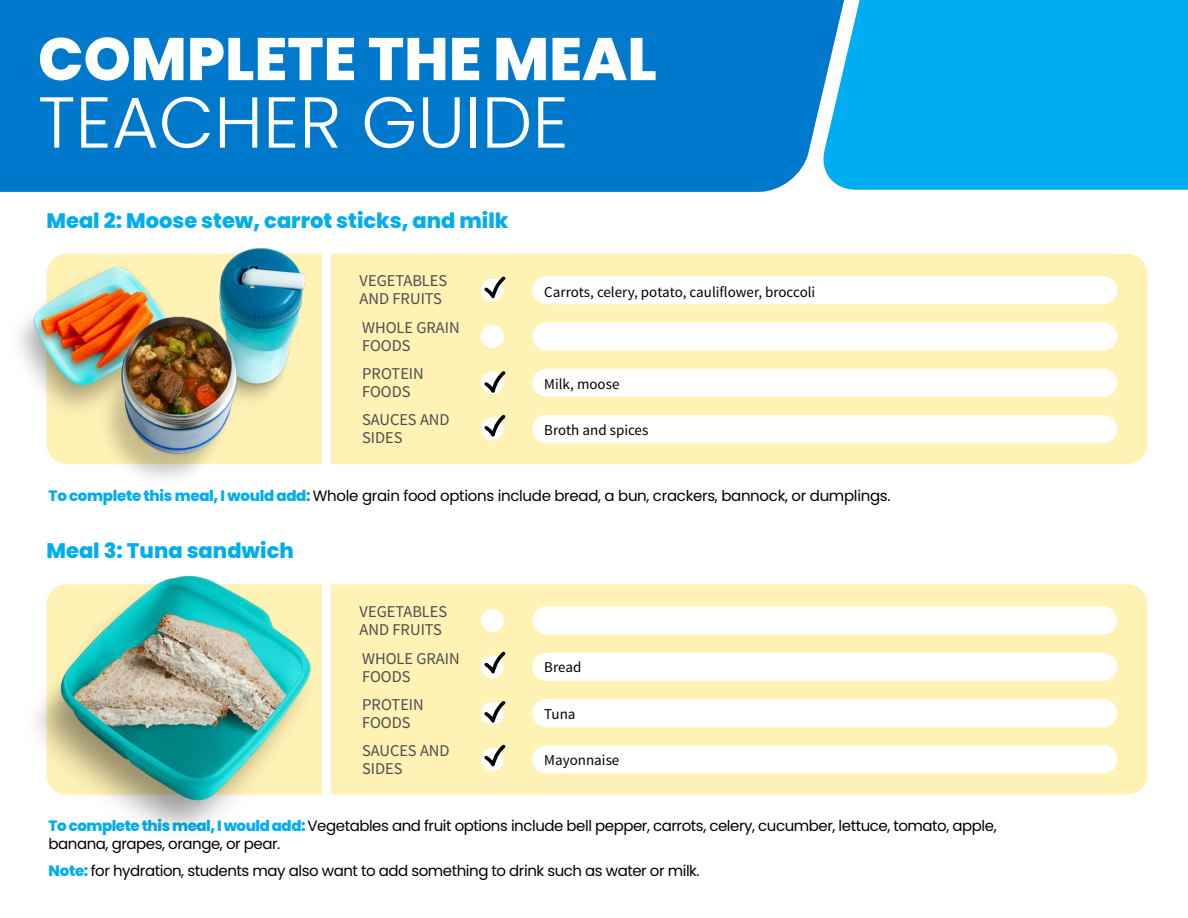
<style>
.page{position:relative;width:1188px;height:918px;background:#fff}
.page>*{position:absolute;margin:0;border:0;box-sizing:border-box;transform-origin:0 0}
.t1{font:300 72px "Poppins";color:#fff}
.t2{font:800 60px "Poppins";color:#fff}
.t3{font:800 21px "Poppins";color:#00adf0}
.t4{font:16.5px/18px "Source Sans Pro";color:#4d4d4f}
.t5{font:15px/18px "Poppins";letter-spacing:-.03em;color:#000}
.t6{font:15px "Source Sans Pro";color:#000}
.s1{font-weight:800;color:#00adf0}
</style>
<div class="page">
<div style="left:0;top:0;width:819px;height:192px;background:#0078cc"></div>
<div style="left:819px;top:0;width:369px;height:190px;background:#00adf0"></div>
<div style="left:46px;top:254px;width:1101px;height:210px;background:#fff2b5;border-radius:20px"></div>
<div style="left:481px;top:279px;width:23px;height:23px;background:#fff;border-radius:50%"></div>
<div style="left:532px;top:276px;width:585px;height:28px;background:#fff;border-radius:14px"></div>
<div style="left:481px;top:325px;width:23px;height:23px;background:#fff;border-radius:50%"></div>
<div style="left:532px;top:322px;width:585px;height:28px;background:#fff;border-radius:14px"></div>
<div style="left:481px;top:371px;width:23px;height:23px;background:#fff;border-radius:50%"></div>
<div style="left:532px;top:369px;width:585px;height:28px;background:#fff;border-radius:14px"></div>
<div style="left:481px;top:418px;width:23px;height:23px;background:#fff;border-radius:50%"></div>
<div style="left:532px;top:415px;width:585px;height:28px;background:#fff;border-radius:14px"></div>
<img style="left:19px;top:247px;width:342px;height:232px">
<svg style="left:483px;top:276px;width:23px;height:26px"></svg>
<svg style="left:483px;top:371px;width:23px;height:24px"></svg>
<svg style="left:483px;top:415px;width:23px;height:26px"></svg>
<div style="left:46px;top:584px;width:1101px;height:211px;background:#fff2b5;border-radius:20px"></div>
<div style="left:481px;top:609px;width:23px;height:23px;background:#fff;border-radius:50%"></div>
<div style="left:532px;top:606px;width:585px;height:29px;background:#fff;border-radius:14px"></div>
<div style="left:481px;top:655px;width:23px;height:23px;background:#fff;border-radius:50%"></div>
<div style="left:532px;top:653px;width:585px;height:28px;background:#fff;border-radius:14px"></div>
<div style="left:481px;top:702px;width:23px;height:23px;background:#fff;border-radius:50%"></div>
<div style="left:532px;top:699px;width:585px;height:28px;background:#fff;border-radius:14px"></div>
<div style="left:481px;top:748px;width:23px;height:23px;background:#fff;border-radius:50%"></div>
<div style="left:532px;top:745px;width:585px;height:29px;background:#fff;border-radius:14px"></div>
<svg style="left:483px;top:651px;width:23px;height:28px"></svg>
<svg style="left:483px;top:701px;width:23px;height:24px"></svg>
<svg style="left:483px;top:744px;width:23px;height:27px"></svg>
<img style="left:37px;top:575px;width:405px;height:257px">
<h2 class="t2" style="left:38px;top:24px;width:620px">COMPLETE THE MEAL</h2>
<h1 class="t1" style="left:38px;top:81px;width:532px">TEACHER GUIDE</h1>
<h3 class="t3" style="left:46px;top:208px;width:463px">Meal 2: Moose stew, carrot sticks, and milk</h3>
<p class="t4" style="left:360px;top:272px;width:89px">VEGETABLES<br>AND FRUITS</p>
<p class="t4" style="left:362px;top:319px;width:99px">WHOLE GRAIN<br>FOODS</p>
<p class="t4" style="left:362px;top:365px;width:63px">PROTEIN<br>FOODS</p>
<p class="t4" style="left:362px;top:411px;width:89px">SAUCES AND<br>SIDES</p>
<p class="t6" style="left:544px;top:282px;width:273px">Carrots, celery, potato, cauliflower, broccoli</p>
<p class="t6" style="left:544px;top:374px;width:77px">Milk, moose</p>
<p class="t6" style="left:544px;top:420px;width:105px">Broth and spices</p>
<p class="t5" style="left:49px;top:487px;width:843px"><span class="s1">To complete this meal, I would add:</span> Whole grain food options include bread, a bun, crackers, bannock, or dumplings.</p>
<h3 class="t3" style="left:46px;top:539px;width:249px">Meal 3: Tuna sandwich</h3>
<p class="t4" style="left:360px;top:603px;width:89px">VEGETABLES<br>AND FRUITS</p>
<p class="t4" style="left:362px;top:650px;width:99px">WHOLE GRAIN<br>FOODS</p>
<p class="t4" style="left:362px;top:696px;width:63px">PROTEIN<br>FOODS</p>
<p class="t4" style="left:362px;top:741px;width:89px">SAUCES AND<br>SIDES</p>
<p class="t6" style="left:544px;top:657px;width:39px">Bread</p>
<p class="t6" style="left:544px;top:704px;width:33px">Tuna</p>
<p class="t6" style="left:544px;top:750px;width:77px">Mayonnaise</p>
<p class="t5" style="left:49px;top:817px;width:950px"><span class="s1">To complete this meal, I would add:</span> Vegetables and fruit options include bell pepper, carrots, celery, cucumber, lettuce, tomato, apple, banana, grapes, orange, or pear.</p>
<p class="t5" style="left:49px;top:862px;width:653px"><span class="s1">Note:</span> for hydration, students may also want to add something to drink such as water or milk.</p>
</div>
